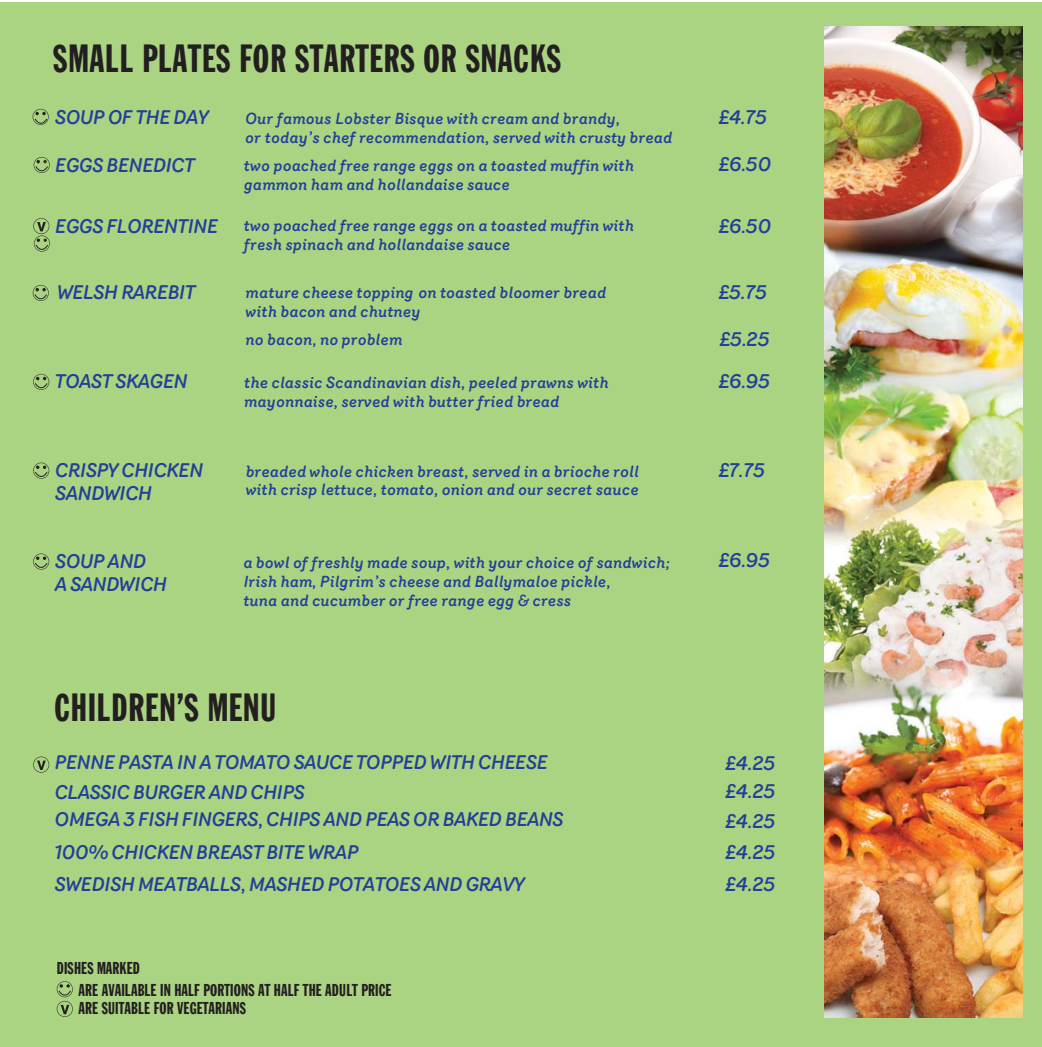
<style>
.page{position:relative;width:1042px;height:1047px;background:#fff}
.page>*{position:absolute;margin:0;border:0;box-sizing:border-box;transform-origin:0 0}
.t1{font:38.32px "Franklin Gothic Extra Cond";letter-spacing:.025em;color:#231f20}
.t2{font:italic 500 19.25px/23.1px "Router";letter-spacing:-.035em;color:#223f9a}
.t3{font:16.8px/22.1px "Franklin Gothic Extra Cond";letter-spacing:.01em;color:#231f20}
.t4{font:italic 500 15.75px/18.9px "Router";color:#223f9a}
</style>
<div class="page">
<div style="left:0;top:2px;width:1041px;height:1044px;background:#aad482"></div>
<svg style="left:34px;top:157px;width:16px;height:16px"></svg>
<svg style="left:33px;top:218px;width:17px;height:34px"></svg>
<svg style="left:33px;top:285px;width:16px;height:16px"></svg>
<svg style="left:33px;top:374px;width:16px;height:16px"></svg>
<svg style="left:33px;top:463px;width:16px;height:16px"></svg>
<svg style="left:33px;top:553px;width:16px;height:17px"></svg>
<svg style="left:57px;top:981px;width:16px;height:36px"></svg>
<svg style="left:33px;top:756px;width:16px;height:17px"></svg>
<img style="left:825px;top:26px;width:198px;height:991px">
<svg style="left:33px;top:109px;width:16px;height:16px"></svg>
<p class="t1" style="left:53px;top:43px;width:509px">SMALL PLATES FOR STARTERS OR SNACKS</p>
<p class="t2" style="left:55px;top:108px;width:155px">SOUP OF THE DAY</p>
<p class="t4" style="left:245px;top:110px;width:429px;line-height:19.4px">Our famous Lobster Bisque with cream and brandy,<br>or today’s chef recommendation, served with crusty bread</p>
<p class="t2" style="left:719px;top:108px;width:50px">£4.75</p>
<p class="t2" style="left:55px;top:156px;width:141px">EGGS BENEDICT</p>
<p class="t4" style="left:244px;top:158px;width:392px">two poached free range eggs on a toasted muffin with gammon ham and hollandaise sauce</p>
<p class="t2" style="left:719px;top:155px;width:54px">£6.50</p>
<p class="t2" style="left:55px;top:217px;width:165px">EGGS FLORENTINE</p>
<p class="t4" style="left:244px;top:218px;width:392px">two poached free range eggs on a toasted muffin with fresh spinach and hollandaise sauce</p>
<p class="t2" style="left:719px;top:216px;width:54px">£6.50</p>
<p class="t2" style="left:57px;top:283px;width:140px">WELSH RAREBIT</p>
<p class="t4" style="left:246px;top:284px;width:362px">mature cheese topping on toasted bloomer bread with bacon and chutney</p>
<p class="t4" style="left:246px;top:331px;width:158px">no bacon, no problem</p>
<p class="t2" style="left:719px;top:283px;width:50px">£5.75</p>
<p class="t2" style="left:720px;top:329px;width:52px">£5.25</p>
<p class="t2" style="left:55px;top:372px;width:134px">TOAST SKAGEN</p>
<p class="t2" style="left:718px;top:372px;width:53px">£6.95</p>
<p class="t4" style="left:244px;top:375px;width:366px">the classic Scandinavian dish, peeled prawns with mayonnaise, served with butter fried bread</p>
<p class="t2" style="left:55px;top:461px;width:150px">CRISPY CHICKEN<br>SANDWICH</p>
<p class="t4" style="left:246px;top:463px;width:395px">breaded whole chicken breast, served in a brioche roll with crisp lettuce, tomato, onion and our secret sauce</p>
<p class="t2" style="left:719px;top:460px;width:48px">£7.75</p>
<p class="t2" style="left:55px;top:552px;width:114px">SOUP AND<br>A SANDWICH</p>
<p class="t4" style="left:243px;top:555px;width:428px">a bowl of freshly made soup, with your choice of sandwich;<br>Irish ham, Pilgrim’s cheese and Ballymaloe pickle,<br>tuna and cucumber or free range egg &amp; cress</p>
<p class="t2" style="left:719px;top:551px;width:53px">£6.95</p>
<p class="t1" style="left:54px;top:692px;width:223px">CHILDREN’S MENU</p>
<p class="t2" style="left:54px;top:753px;width:495px">PENNE PASTA IN A TOMATO SAUCE TOPPED WITH CHEESE</p>
<p class="t2" style="left:725px;top:754px;width:52px">£4.25</p>
<p class="t2" style="left:54px;top:782px;width:252px">CLASSIC BURGER AND CHIPS</p>
<p class="t2" style="left:725px;top:781px;width:52px">£4.25</p>
<p class="t2" style="left:54px;top:810px;width:510px">OMEGA 3 FISH FINGERS, CHIPS AND PEAS OR BAKED BEANS</p>
<p class="t2" style="left:725px;top:812px;width:52px">£4.25</p>
<p class="t2" style="left:54px;top:839px;width:472px;line-height:31.5px">100% CHICKEN BREAST BITE WRAP<br>SWEDISH MEATBALLS, MASHED POTATOES AND GRAVY</p>
<p class="t2" style="left:725px;top:839px;width:52px;line-height:31.5px">£4.25 £4.25</p>
<p class="t3" style="left:79px;top:957px;width:314px;text-indent:-22px">DISHES MARKED<br>ARE AVAILABLE IN HALF PORTIONS AT HALF THE ADULT PRICE</p>
<p class="t3" style="left:79px;top:998px;width:169px">ARE SUITABLE FOR VEGETARIANS</p>
</div>
